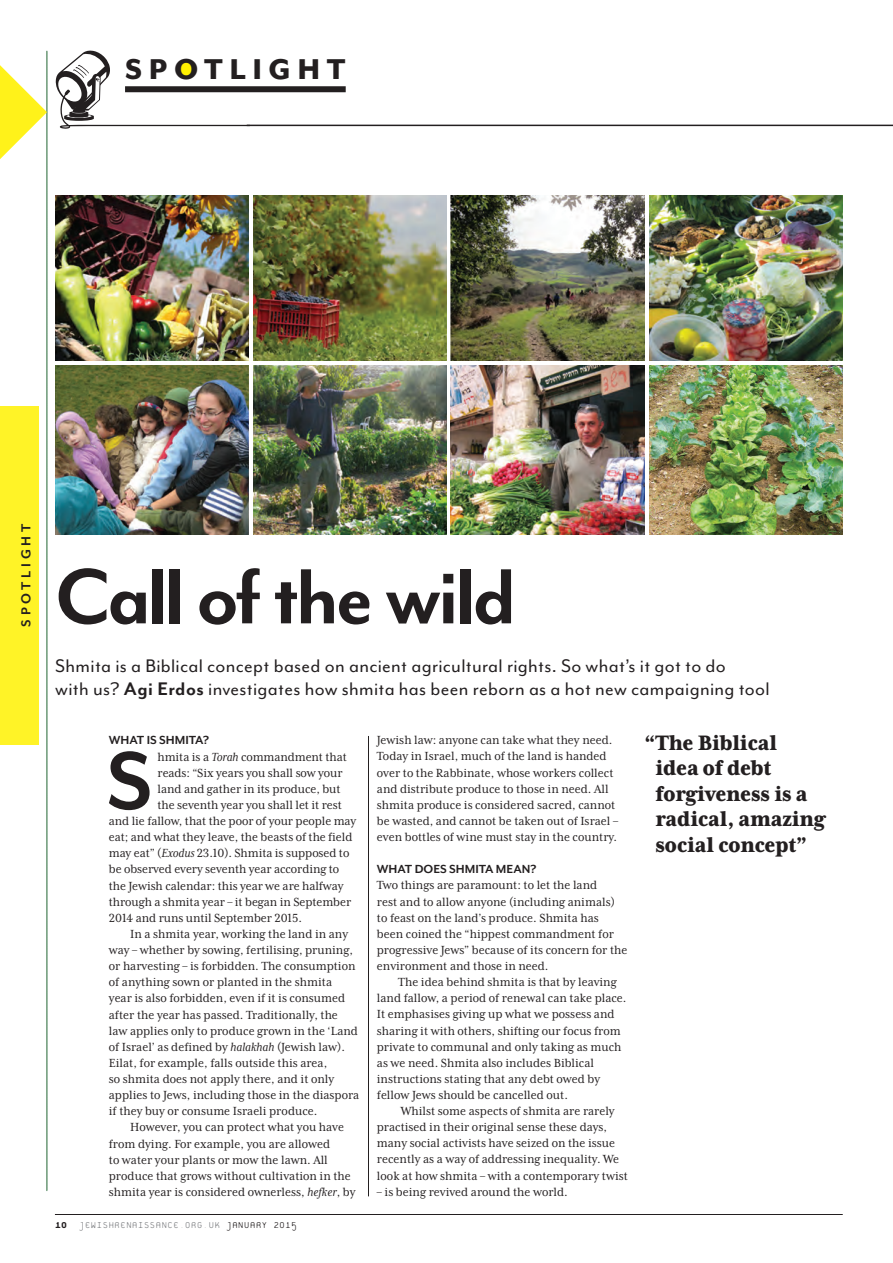
<style>
.page{position:relative;width:893px;height:1263px;background:#fff}
.page>*{position:absolute;margin:0;border:0;box-sizing:border-box;transform-origin:0 0}
.t1{font:700 94.2px "Mr Eaves Mod OT";color:#231f20}
.t2{font:700 90px "Mr Eaves Mod OT";letter-spacing:-.04em;color:#231f20}
.t3{font:800 33px "Mr Eaves Mod OT";letter-spacing:.2em;color:#231f20}
.t4{font:800 24px/25.5px "Mrs Eaves XL Serif Nar OT";letter-spacing:-.01em;color:#231f20}
.t5{font:21px/22.5px "Mr Eaves Mod OT";letter-spacing:.015em;color:#231f20}
.t6{font:700 15px "Mr Eaves Mod OT";letter-spacing:.25em;color:#231f20}
.t7{font:13.5px/16px "Mrs Eaves XL Serif Nar OT";color:#231f20}
.t8{font:700 13.5px "Mr Eaves Mod OT";color:#231f20}
.t9{font:100 12.75px "Platelet";color:#808285}
.s1{font-weight:700}
.s2{font-style:italic}
.s3{font-weight:800;color:#231f20}
.s4{color:#231f20}
</style>
<div class="page">
<img style="left:55px;top:195px;width:193px;height:166px">
<img style="left:55px;top:365px;width:193px;height:169px">
<img style="left:253px;top:195px;width:193px;height:166px">
<img style="left:253px;top:365px;width:193px;height:169px">
<img style="left:451px;top:195px;width:193px;height:166px">
<img style="left:451px;top:365px;width:193px;height:169px">
<img style="left:649px;top:195px;width:193px;height:166px">
<img style="left:649px;top:365px;width:193px;height:169px">
<svg style="left:55px;top:1214px;width:787px;height:1px"></svg>
<svg style="left:0;top:51px;width:48px;height:1140px"></svg>
<svg style="left:55px;top:51px;width:195px;height:78px"></svg>
<div style="left:179px;top:61px;width:15px;height:15px;background:#fff101;border-radius:50%"></div>
<div style="left:125px;top:86px;width:221px;height:6px;background:#231f20"></div>
<hr style="left:247px;top:125px;width:646px;height:1px;background:#231f20">
<svg style="left:368px;top:736px;width:1px;height:460px"></svg>
<h3 class="t3" style="left:125px;top:50px;width:222px">SPOTLIGHT</h3>
<p class="t6" style="left:17px;top:627px;width:105px;rotate:-90deg">SPOTLIGHT</p>
<h2 class="t2" style="left:55px;top:546px;width:462px">Call of the wild</h2>
<h3 class="t5" style="left:55px;top:655px;width:715px">Shmita is a Biblical concept based on ancient agricultural rights. So what’s it got to do<br>with us? <span class="s1">Agi Erdos</span> investigates how shmita has been reborn as a hot new campaigning tool</h3>
<p class="t8" style="left:109px;top:733px;width:102px">WHAT IS SHMITA?</p>
<h1 class="t1" style="left:106px;top:728px;width:48px">S</h1>
<p class="t7" style="left:158px;top:748px;width:191px">hmita is a <span class="s2">Torah</span> commandment that</p>
<p class="t7" style="left:158px;top:765px;width:186px">reads: “Six years you shall sow your</p>
<p class="t7" style="left:158px;top:781px;width:184px">land and gather in its produce, but</p>
<p class="t7" style="left:158px;top:797px;width:186px">the seventh year you shall let it rest</p>
<p class="t7" style="left:109px;top:813px;width:249px">and lie fallow, that the poor of your people may</p>
<p class="t7" style="left:109px;top:829px;width:245px">eat; and what they leave, the beasts of the field</p>
<p class="t7" style="left:109px;top:845px;width:242px">may eat” (<span class="s2">Exodus</span> 23.10). Shmita is supposed to</p>
<p class="t7" style="left:109px;top:861px;width:232px">be observed every seventh year according to</p>
<p class="t7" style="left:109px;top:877px;width:236px">the Jewish calendar: this year we are halfway</p>
<p class="t7" style="left:109px;top:894px;width:244px">through a shmita year – it began in September</p>
<p class="t7" style="left:109px;top:910px;width:194px">2014 and runs until September 2015.</p>
<p class="t7" style="left:130px;top:926px;width:219px">In a shmita year, working the land in any</p>
<p class="t7" style="left:109px;top:942px;width:246px">way – whether by sowing, fertilising, pruning,</p>
<p class="t7" style="left:109px;top:958px;width:248px">or harvesting – is forbidden. The consumption</p>
<p class="t7" style="left:109px;top:974px;width:225px">of anything sown or planted in the shmita</p>
<p class="t7" style="left:109px;top:990px;width:238px">year is also forbidden, even if it is consumed</p>
<p class="t7" style="left:109px;top:1006px;width:230px">after the year has passed. Traditionally, the</p>
<p class="t7" style="left:109px;top:1022px;width:251px">law applies only to produce grown in the ‘Land</p>
<p class="t7" style="left:109px;top:1039px;width:237px">of Israel’ as defined by <span class="s2">halakhah</span> (Jewish law).</p>
<p class="t7" style="left:109px;top:1055px;width:220px">Eilat, for example, falls outside this area,</p>
<p class="t7" style="left:109px;top:1071px;width:227px">so shmita does not apply there, and it only</p>
<p class="t7" style="left:109px;top:1087px;width:252px">applies to Jews, including those in the diaspora</p>
<p class="t7" style="left:109px;top:1103px;width:210px">if they buy or consume Israeli produce.</p>
<p class="t7" style="left:130px;top:1119px;width:215px">However, you can protect what you have</p>
<p class="t7" style="left:109px;top:1135px;width:223px">from dying. For example, you are allowed</p>
<p class="t7" style="left:109px;top:1151px;width:220px">to water your plants or mow the lawn. All</p>
<p class="t7" style="left:109px;top:1168px;width:243px">produce that grows without cultivation in the</p>
<p class="t7" style="left:109px;top:1184px;width:248px">shmita year is considered ownerless, <span class="s2">hefker</span>, by</p>
<p class="t9" style="left:55px;top:1219px;width:243px"><span class="s3">10</span> JEWISHRENAISSANCE.ORG.UK <span class="s4">JANUARY 2015</span></p>
<p class="t7" style="left:377px;top:732px;width:243px">Jewish law: anyone can take what they need.<br>Today in Israel, much of the land is handed over to the Rabbinate, whose workers collect and distribute produce to those in need. All shmita produce is considered sacred, cannot be wasted, and cannot be taken out of Israel – even bottles of wine must stay in the country.</p>
<p class="t8" style="left:377px;top:862px;width:161px">WHAT DOES SHMITA MEAN?</p>
<p class="t7" style="left:377px;top:877px;width:252px">Two things are paramount: to let the land<br>rest and to allow anyone (including animals) to feast on the land’s produce. Shmita has been coined the “hippest commandment for progressive Jews” because of its concern for the environment and those in need.</p>
<p class="t7" style="left:377px;top:974px;width:251px;text-indent:21px">The idea behind shmita is that by leaving land fallow, a period of renewal can take place.<br>It emphasises giving up what we possess and sharing it with others, shifting our focus from private to communal and only taking as much as we need. Shmita also includes Biblical instructions stating that any debt owed by fellow Jews should be cancelled out.</p>
<p class="t7" style="left:377px;top:1103px;width:252px;text-indent:24px">Whilst some aspects of shmita are rarely practised in their original sense these days, many social activists have seized on the issue recently as a way of addressing inequality. We look at how shmita – with a contemporary twist</p>
<p class="t7" style="left:377px;top:1184px;width:192px">– is being revived around the world.</p>
<h3 class="t4" style="left:655px;top:730px;width:171px;text-indent:-11px">“The Biblical idea of debt forgiveness is a radical, amazing social concept”</h3>
</div>
